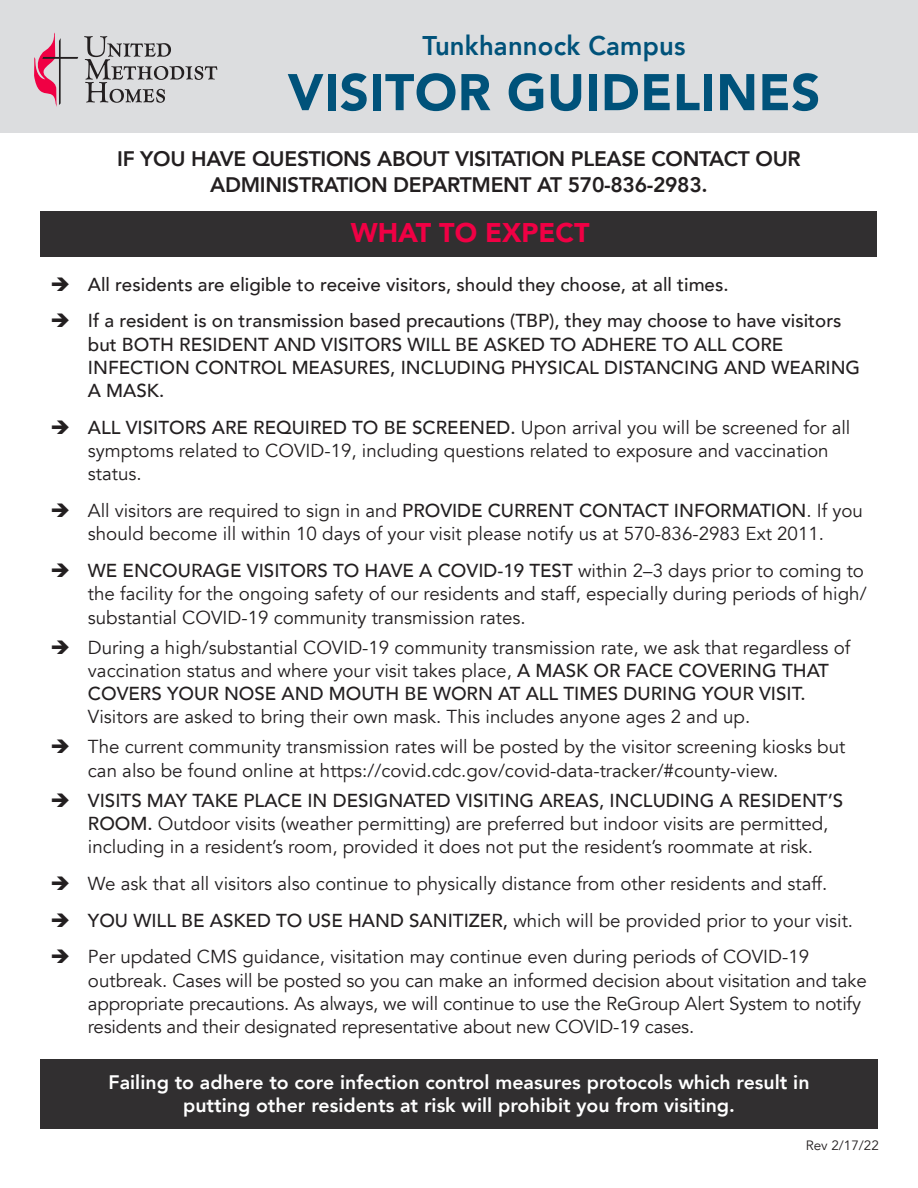
<style>
.page{position:relative;width:918px;height:1188px;background:#fff}
.page>*{position:absolute;margin:0;border:0;box-sizing:border-box;transform-origin:0 0}
.t1{font:900 51px "Avenir";letter-spacing:.01em;color:#00527a}
.t2{font:800 27px "Avenir";letter-spacing:.01em;color:#00527a;scale:.95 1}
.t3{font:900 27px "Avenir";color:#f00044}
.t4{font:800 21px/25.2px "Avenir";letter-spacing:-.015em;color:#231f20;text-align:center}
.t5{font:800 19.5px/22.5px "Avenir";color:#fff;text-align:center}
.t6{font:18.75px/23.2px "Avenir";color:#231f20}
.t7{font:500 18.75px/23.2px "Avenir";color:#231f20}
.t8{font:13.5px "Avenir";color:#231f20}
.s1{font-weight:500}
</style>
<div class="page">
<div style="left:0;top:0;width:918px;height:132px;background:#dcdddf"></div>
<svg style="left:84px;top:36px;width:133px;height:67px"></svg>
<svg style="left:34px;top:32px;width:44px;height:75px"></svg>
<div style="left:40px;top:1059px;width:838px;height:69px;background:#312f30"></div>
<div style="left:40px;top:211px;width:836px;height:46px;background:#312f30"></div>
<p class="t2" style="left:422px;top:24px;width:279px">Tunkhannock Campus</p>
<p class="t1" style="left:288px;top:49px;width:534px">VISITOR GUIDELINES</p>
<p class="t4" style="left:117px;top:147px;width:685px">IF YOU HAVE QUESTIONS ABOUT VISITATION PLEASE CONTACT OUR<br>ADMINISTRATION DEPARTMENT AT 570-836-2983.</p>
<p class="t3" style="left:351px;top:210px;width:240px">WHAT TO EXPECT</p>
<p class="t7" style="left:88px;top:271px;width:642px">All residents are eligible to receive visitors, should they choose, at all times.</p>
<p class="t7" style="left:88px;top:308px;width:774px">If a resident is on transmission based precautions (TBP), they may choose to have visitors but BOTH RESIDENT AND VISITORS WILL BE ASKED TO ADHERE TO ALL CORE INFECTION CONTROL MEASURES, INCLUDING PHYSICAL DISTANCING AND WEARING A MASK.</p>
<p class="t6" style="left:88px;top:416px;width:764px"><span class="s1">ALL VISITORS ARE REQUIRED TO BE SCREENED.</span> Upon arrival you will be screened for all symptoms related to COVID-19, including questions related to exposure and vaccination status.</p>
<p class="t6" style="left:88px;top:499px;width:777px">All visitors are required to sign in and <span class="s1">PROVIDE CURRENT CONTACT INFORMATION</span>. If you should become ill within 10 days of your visit please notify us at 570-836-2983 Ext 2011.</p>
<p class="t6" style="left:88px;top:559px;width:780px"><span class="s1">WE ENCOURAGE VISITORS TO HAVE A COVID-19 TEST</span> within 2–3 days prior to coming to the facility for the ongoing safety of our residents and staff, especially during periods of high/ substantial COVID-19 community transmission rates.</p>
<p class="t6" style="left:88px;top:636px;width:764px">During a high/substantial COVID-19 community transmission rate, we ask that regardless of vaccination status and where your visit takes place, <span class="s1">A MASK OR FACE COVERING THAT COVERS YOUR NOSE AND MOUTH BE WORN AT ALL TIMES DURING YOUR VISIT.<br></span>Visitors are asked to bring their own mask. This includes anyone ages 2 and up.</p>
<p class="t6" style="left:88px;top:736px;width:759px">The current community transmission rates will be posted by the visitor screening kiosks but can also be found online at https://covid.cdc.gov/covid-data-tracker/#county-view.</p>
<p class="t6" style="left:88px;top:789px;width:757px"><span class="s1">VISITS MAY TAKE PLACE IN DESIGNATED VISITING AREAS, INCLUDING A RESIDENT’S<br>ROOM.</span> Outdoor visits (weather permitting) are preferred but indoor visits are permitted, including in a resident’s room, provided it does not put the resident’s roommate at risk.</p>
<p class="t6" style="left:88px;top:872px;width:741px">We ask that all visitors also continue to physically distance from other residents and staff.</p>
<p class="t6" style="left:88px;top:909px;width:767px"><span class="s1">YOU WILL BE ASKED TO USE HAND SANITIZER,</span> which will be provided prior to your visit.</p>
<p class="t6" style="left:88px;top:946px;width:780px">Per updated CMS guidance, visitation may continue even during periods of COVID-19 outbreak. Cases will be posted so you can make an informed decision about visitation and take appropriate precautions. As always, we will continue to use the ReGroup Alert System to notify residents and their designated representative about new COVID-19 cases.</p>
<p class="t5" style="left:109px;top:1071px;width:702px">Failing to adhere to core infection control measures protocols which result in putting other residents at risk will prohibit you from visiting.</p>
<p class="t8" style="left:806px;top:1137px;width:75px">Rev 2/17/22</p>
</div>
